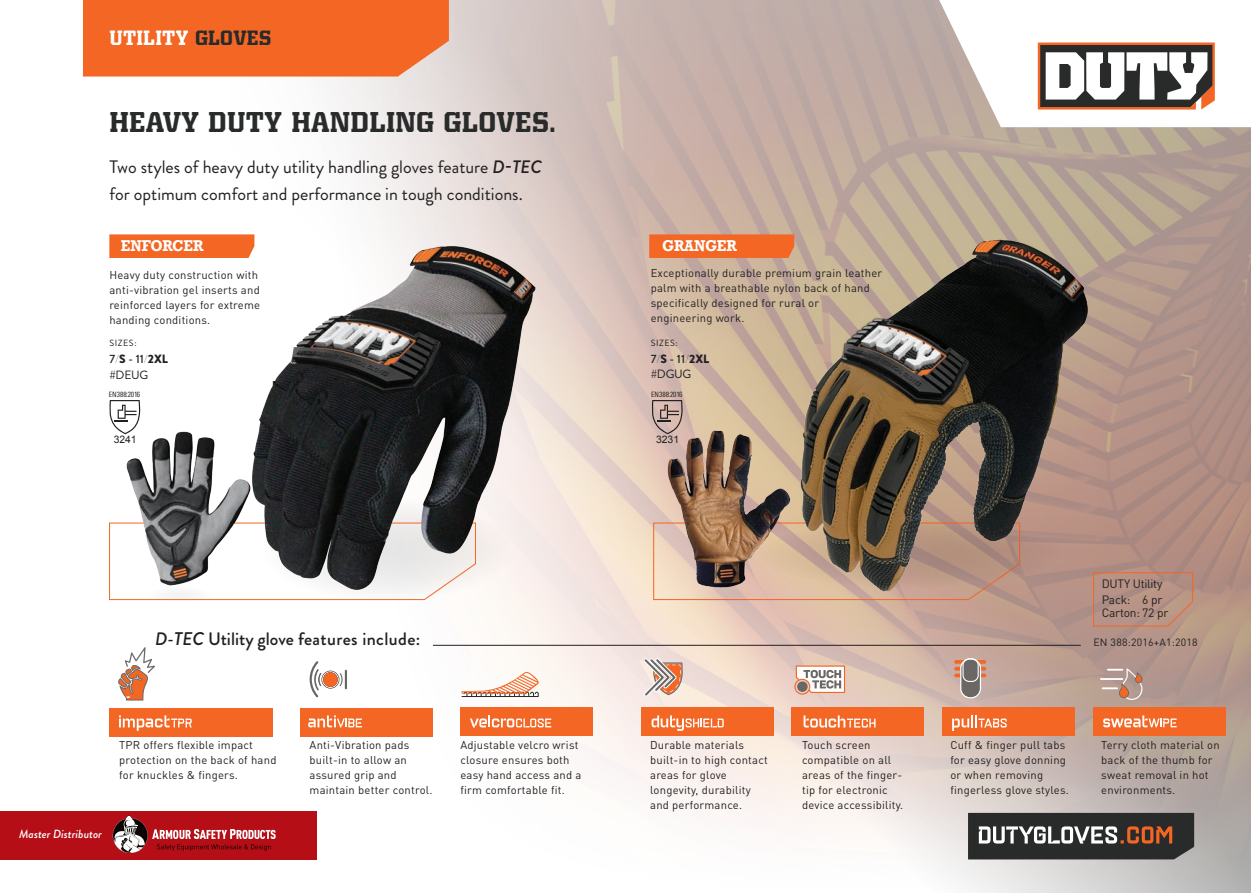
<style>
.page{position:relative;width:1251px;height:893px;background:#fff}
.page>*{position:absolute;margin:0;border:0;box-sizing:border-box;transform-origin:0 0}
.t1{font:700 27px "Kairos Pro";letter-spacing:.01em;color:#292a2a;scale:.9 1}
.t2{font:700 19.5px "Kairos Pro";letter-spacing:.01em;color:#fff;scale:.9 1}
.t3{font:18px/27px "Brandon Grotesque";color:#231f20}
.t4{font:500 18px "Brandon Grotesque";letter-spacing:.015em;color:#231f20}
.t5{font:700 14.7px "Rockwell";color:#fff;scale:.9 1}
.t6{font:700 14.7px "Rockwell";letter-spacing:-.02em;color:#fff;scale:.9 1}
.t7{font:12px/16.5px "Brandon Grotesque";letter-spacing:-.02em;color:#231f20}
.t8{font:12px/16.2px "DIN Pro";letter-spacing:-.02em;color:#231f20}
.t9{font:italic 500 11.85px "Brandon Grotesque";color:#fff}
.t10{font:11.25px/15px "DIN Pro";letter-spacing:.02em;color:#231f20}
.t11{font:10.5px "DIN Pro";letter-spacing:.02em;color:#231f20}
.t12{font:10.35px "Arial";color:#231f20}
.t13{font:9px "Brandon Grotesque";letter-spacing:.06em;color:#231f20}
.t14{font:7.35px "Linotype Univers 420 Cn";color:#231f20}
.s1{color:#292a2a}
.s2{font-weight:500;font-style:italic}
.s3{font-weight:500;font-style:italic;font-size:21px}
.s4{font-weight:500}
.s5{font-weight:100}
.s6{font-weight:900}
.s7{font-style:italic}
.s8{font-style:italic;font-size:18.3px}
</style>
<div class="page">
<img style="left:0;top:0;width:1250px;height:893px">
<div style="left:147px;top:588px;width:65px;height:14px;background:#faeee8;border-radius:50%"></div>
<div style="left:83px;top:0;width:366px;height:77px;background:#f36623"></div>
<svg style="left:109px;top:586px;width:367px;height:14px"></svg>
<div style="left:109px;top:234px;width:145px;height:24px;background:#f36623"></div>
<img style="left:239px;top:246px;width:326px;height:343px">
<img style="left:108px;top:425px;width:160px;height:161px">
<svg style="left:109px;top:400px;width:31px;height:34px"></svg>
<div style="left:300px;top:708px;width:133px;height:28px;background:#f36623"></div>
<div style="left:460px;top:708px;width:132px;height:28px;background:#f36623"></div>
<svg style="left:461px;top:671px;width:78px;height:26px"></svg>
<div style="left:109px;top:708px;width:163px;height:28px;background:#f36623"></div>
<svg style="left:119px;top:715px;width:73px;height:16px"></svg>
<svg style="left:308px;top:715px;width:54px;height:12px"></svg>
<svg style="left:309px;top:661px;width:38px;height:36px"></svg>
<svg style="left:118px;top:647px;width:37px;height:53px"></svg>
<svg style="left:470px;top:715px;width:81px;height:12px"></svg>
<svg style="left:1037px;top:43px;width:177px;height:67px"></svg>
<svg style="left:653px;top:594px;width:366px;height:6px"></svg>
<div style="left:649px;top:234px;width:145px;height:24px;background:#f36623"></div>
<img style="left:645px;top:424px;width:109px;height:170px">
<svg style="left:651px;top:400px;width:31px;height:34px"></svg>
<svg style="left:1092px;top:572px;width:100px;height:55px;background:#b79080"></svg>
<img style="left:754px;top:237px;width:361px;height:361px">
<div style="left:640px;top:708px;width:133px;height:28px;background:#f36623"></div>
<div style="left:791px;top:708px;width:132px;height:28px;background:#f36623"></div>
<div style="left:942px;top:708px;width:132px;height:28px;background:#f36623"></div>
<div style="left:1093px;top:708px;width:132px;height:28px;background:#f36623"></div>
<svg style="left:952px;top:715px;width:54px;height:16px"></svg>
<hr style="left:1099px;top:678px;width:23px;height:2px;background:#fff">
<svg style="left:1101px;top:668px;width:41px;height:32px"></svg>
<svg style="left:1103px;top:715px;width:73px;height:12px"></svg>
<svg style="left:803px;top:715px;width:72px;height:13px"></svg>
<svg style="left:651px;top:715px;width:72px;height:16px"></svg>
<svg style="left:954px;top:660px;width:31px;height:4px"></svg>
<hr style="left:954px;top:667px;width:31px;height:3px;background:#f36623;border-radius:2px">
<hr style="left:954px;top:674px;width:31px;height:3px;background:#f36623;border-radius:2px">
<svg style="left:959px;top:658px;width:21px;height:40px"></svg>
<div style="left:962px;top:658px;width:16px;height:24px;border:1px solid #fff;border-radius:6px"></div>
<svg style="left:643px;top:658px;width:39px;height:38px"></svg>
<svg style="left:794px;top:665px;width:50px;height:30px"></svg>
<svg style="left:689px;top:588px;width:66px;height:14px"></svg>
<svg style="left:967px;top:813px;width:226px;height:46px;background:#4b4643"></svg>
<div style="left:0;top:811px;width:316px;height:48px;background:#b50e16"></div>
<svg style="left:113px;top:816px;width:162px;height:37px"></svg>
<hr style="left:433px;top:645px;width:647px;height:1px;background:#231f20">
<h2 class="t2" style="left:109px;top:25px;width:181px">UTILITY <span class="s1">GLOVES</span></h2>
<h1 class="t1" style="left:109px;top:103px;width:497px">HEAVY DUTY HANDLING GLOVES.</h1>
<h3 class="t3" style="left:109px;top:154px;width:434px">Two styles of heavy duty utility handling gloves feature <span class="s2">D</span><span class="s3">-</span><span class="s2">TEC </span>for optimum comfort and performance in tough conditions.</h3>
<h3 class="t5" style="left:121px;top:236px;width:93px">ENFORCER</h3>
<p class="t10" style="left:109px;top:266px;width:152px">Heavy duty construction with anti-vibration gel inserts and reinforced layers for extreme handing conditions.</p>
<p class="t13" style="left:109px;top:336px;width:29px">SIZES:</p>
<p class="t7" style="left:109px;top:350px;width:60px"><span class="s4">7</span><span class="s5">/</span><span class="s6">S</span> <span class="s4">- 11</span><span class="s5">/</span><span class="s6">2XL </span>#DEUG</p>
<p class="t14" style="left:109px;top:390px;width:33px">EN388:2016</p>
<p class="t12" style="left:114px;top:433px;width:25px">3241</p>
<h3 class="t4" style="left:155px;top:626px;width:266px"><span class="s7">D-</span><span class="s8">TEC</span> Utility glove features include:</h3>
<p class="t9" style="left:19px;top:825px;width:84px">Master Distributor</p>
<p class="t10" style="left:119px;top:737px;width:159px">TPR offers flexible impact protection on the back of hand for knuckles &amp; fingers.</p>
<p class="t10" style="left:309px;top:737px;width:124px">Anti-Vibration pads built-in to allow an assured grip and maintain better control.</p>
<p class="t10" style="left:460px;top:737px;width:122px">Adjustable velcro wrist closure ensures both easy hand access and a firm comfortable fit.</p>
<h3 class="t6" style="left:662px;top:236px;width:84px">GRANGER</h3>
<p class="t10" style="left:650px;top:265px;width:233px">Exceptionally durable premium grain leather palm with a breathable nylon back of hand specifically designed for rural or engineering work.</p>
<p class="t13" style="left:650px;top:336px;width:29px">SIZES:</p>
<p class="t7" style="left:650px;top:351px;width:60px;line-height:15.5px"><span class="s4">7</span><span class="s5">/</span><span class="s6">S</span> <span class="s4">- 11</span><span class="s5">/</span><span class="s6">2XL </span>#DGUG</p>
<p class="t14" style="left:651px;top:390px;width:33px">EN388:2016</p>
<p class="t12" style="left:656px;top:433px;width:25px">3231</p>
<p class="t8" style="left:1101px;top:574px;width:62px">DUTY Utility<br>Pack: 6 pr</p>
<p class="t8" style="left:1101px;top:604px;width:68px">Carton: 72 pr</p>
<p class="t11" style="left:1093px;top:634px;width:106px">EN 388:2016+A1:2018</p>
<p class="t10" style="left:950px;top:737px;width:120px">Cuff &amp; finger pull tabs for easy glove donning or when removing fingerless glove styles.</p>
<p class="t10" style="left:650px;top:737px;width:119px">Durable materials built-in to high contact areas for glove longevity, durability and performance.</p>
<p class="t10" style="left:801px;top:737px;width:103px">Touch screen compatible on all areas of the finger&shy;tip for electronic device accessibility.</p>
<p class="t10" style="left:1100px;top:737px;width:120px">Terry cloth material on back of the thumb for sweat removal in hot environments.</p>
</div>
